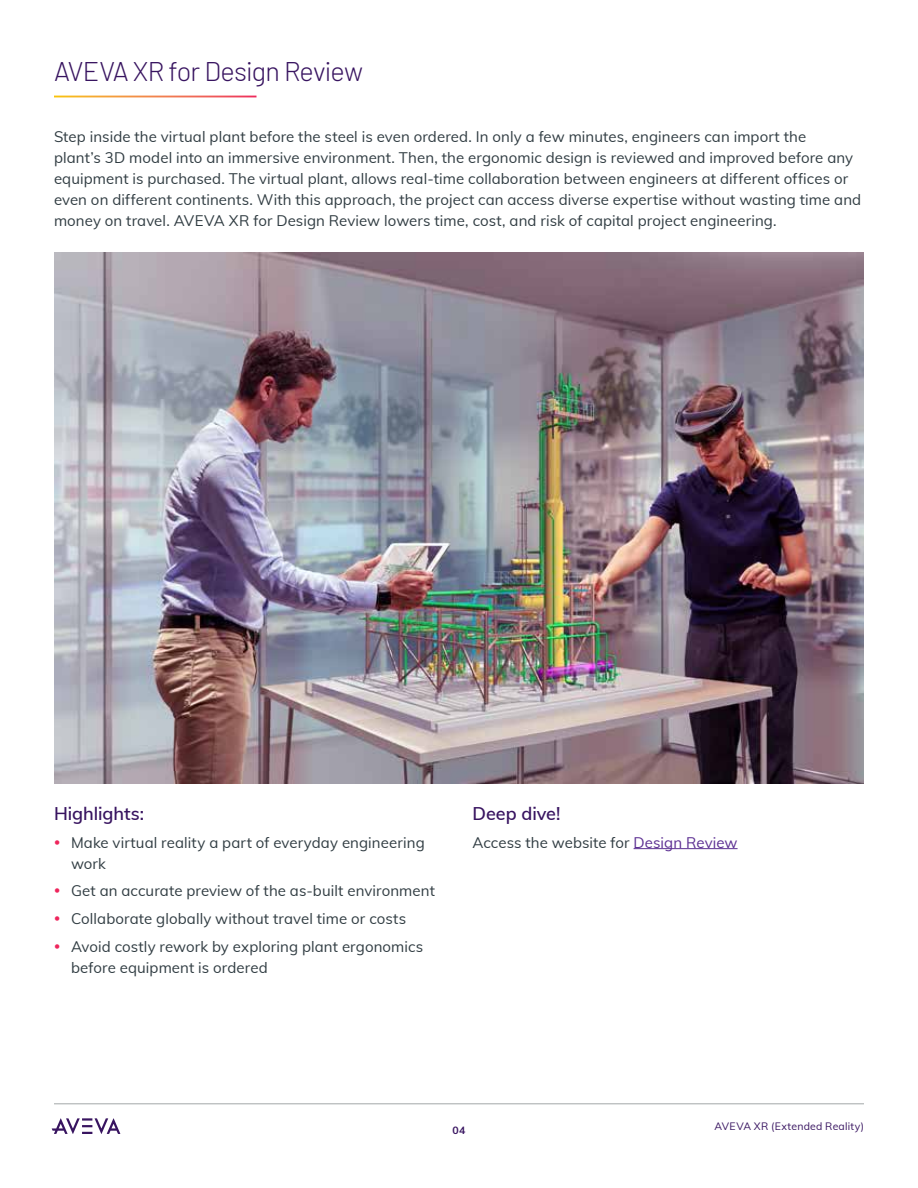
<style>
.page{position:relative;width:918px;height:1188px;background:#fff}
.page>*{position:absolute;margin:0;border:0;box-sizing:border-box;transform-origin:0 0}
.t1{font:300 27px "Barlow";letter-spacing:-.03em;color:#381460}
.t2{font:600 18px "Muli";letter-spacing:-.005em;color:#381460}
.t3{font:15px/21px "Muli";letter-spacing:.005em;color:#303c42}
.t4{font:10.5px "Muli";letter-spacing:.025em;color:#381460}
.t5{font:700 10.5px "Muli";color:#381460}
.s1{color:#5c2f92}
</style>
<div class="page">
<hr style="left:54px;top:1104px;width:810px;height:1px;background:#a3a7a9">
<svg style="left:52px;top:1118px;width:68px;height:16px"></svg>
<hr style="left:634px;top:848px;width:104px;height:1px;background:#5c2f92">
<img style="left:54px;top:253px;width:810px;height:531px">
<h1 class="t1" style="left:54px;top:55px;width:311px">AVEVA XR for Design Review</h1>
<p class="t3" style="left:54px;top:126px;width:809px">Step inside the virtual plant before the steel is even ordered. In only a few minutes, engineers can import the<br>plant’s 3D model into an immersive environment. Then, the ergonomic design is reviewed and improved before any equipment is purchased. The virtual plant, allows real-time collaboration between engineers at different offices or even on different continents. With this approach, the project can access diverse expertise without wasting time and money on travel. AVEVA XR for Design Review lowers time, cost, and risk of capital project engineering.</p>
<p class="t2" style="left:54px;top:800px;width:92px">Highlights:</p>
<p class="t3" style="left:71px;top:831px;width:355px">Make virtual reality a part of everyday engineering work</p>
<p class="t3" style="left:71px;top:876px;width:365px;line-height:27.8px">Get an accurate preview of the as-built environment<br>Collaborate globally without travel time or costs<br>Avoid costly rework by exploring plant ergonomics</p>
<p class="t3" style="left:71px;top:956px;width:198px">before equipment is ordered</p>
<p class="t2" style="left:472px;top:800px;width:90px">Deep dive!</p>
<p class="t3" style="left:472px;top:831px;width:267px">Access the website for <span class="s1">Design Review</span></p>
<p class="t5" style="left:453px;top:1123px;width:14px">04</p>
<p class="t4" style="left:715px;top:1118px;width:151px">AVEVA XR (Extended Reality)</p>
</div>
